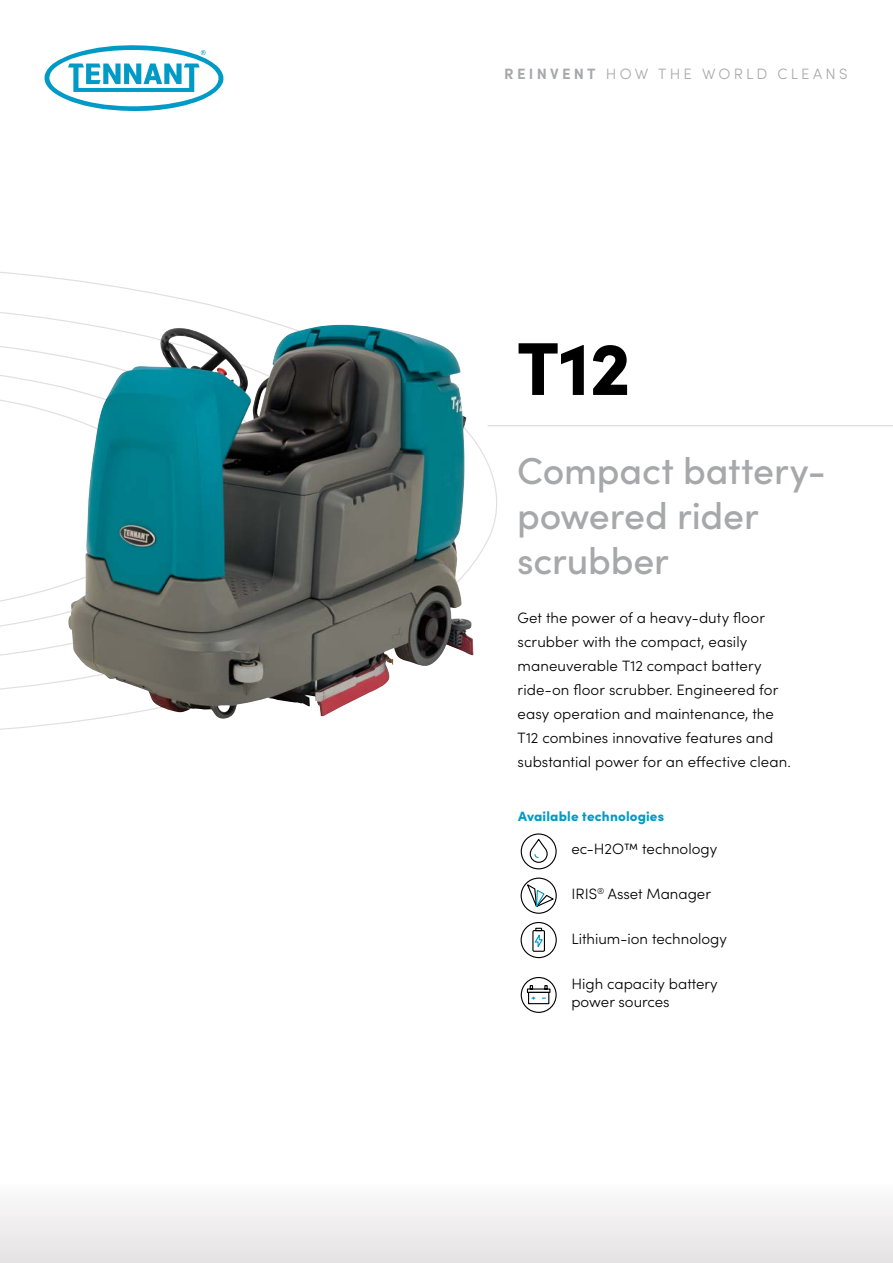
<style>
.page{position:relative;width:893px;height:1263px;background:#fff}
.page>*{position:absolute;margin:0;border:0;box-sizing:border-box;transform-origin:0 0}
.t1{font:900 75px "Sofia Pro";color:#000}
.t2{font:500 37.5px/45px "Sofia Pro";letter-spacing:-.005em;color:#a7a8a9}
.t3{font:300 15px/24px "Sofia Pro";letter-spacing:.005em;color:#000}
.t4{font:300 15px "Sofia Pro";letter-spacing:.21em;color:#a7a8a9}
.t5{font:900 13.5px "Sofia Pro";letter-spacing:.01em;color:#009ac7}
.s1{font-weight:700}
</style>
<div class="page">
<div style="left:0;top:1181px;width:893px;height:82px;background:linear-gradient(to right,#f1efef,#f1efef)"></div>
<svg style="left:0;top:272px;width:507px;height:458px"></svg>
<hr style="left:488px;top:425px;width:405px;height:1px;background:#d3d3d4">
<svg style="left:520px;top:977px;width:37px;height:36px"></svg>
<svg style="left:520px;top:833px;width:37px;height:37px"></svg>
<svg style="left:44px;top:45px;width:180px;height:67px"></svg>
<svg style="left:520px;top:877px;width:37px;height:37px"></svg>
<svg style="left:520px;top:922px;width:37px;height:37px"></svg>
<img style="left:67px;top:324px;width:326px;height:396px">
<p class="t4" style="left:504px;top:63px;width:345px"><span class="s1">REINVENT</span> HOW THE WORLD CLEANS</p>
<h1 class="t1" style="left:517px;top:310px;width:115px">T12</h1>
<h2 class="t2" style="left:517px;top:446px;width:310px">Compact battery&shy;powered rider scrubber</h2>
<p class="t3" style="left:518px;top:604px;width:275px">Get the power of a heavy-duty floor scrubber with the compact, easily maneuverable T12 compact battery ride-on floor scrubber. Engineered for easy operation and maintenance, the T12 combines innovative features and substantial power for an effective clean.</p>
<p class="t5" style="left:518px;top:805px;width:148px">Available technologies</p>
<p class="t3" style="left:571px;top:836px;width:147px">ec-H2O™ technology</p>
<p class="t3" style="left:571px;top:881px;width:141px">IRIS<sup>®</sup> Asset Manager</p>
<p class="t3" style="left:571px;top:926px;width:157px">Lithium-ion technology</p>
<p class="t3" style="left:571px;top:974px;width:148px;line-height:18px">High capacity battery power sources</p>
</div>
